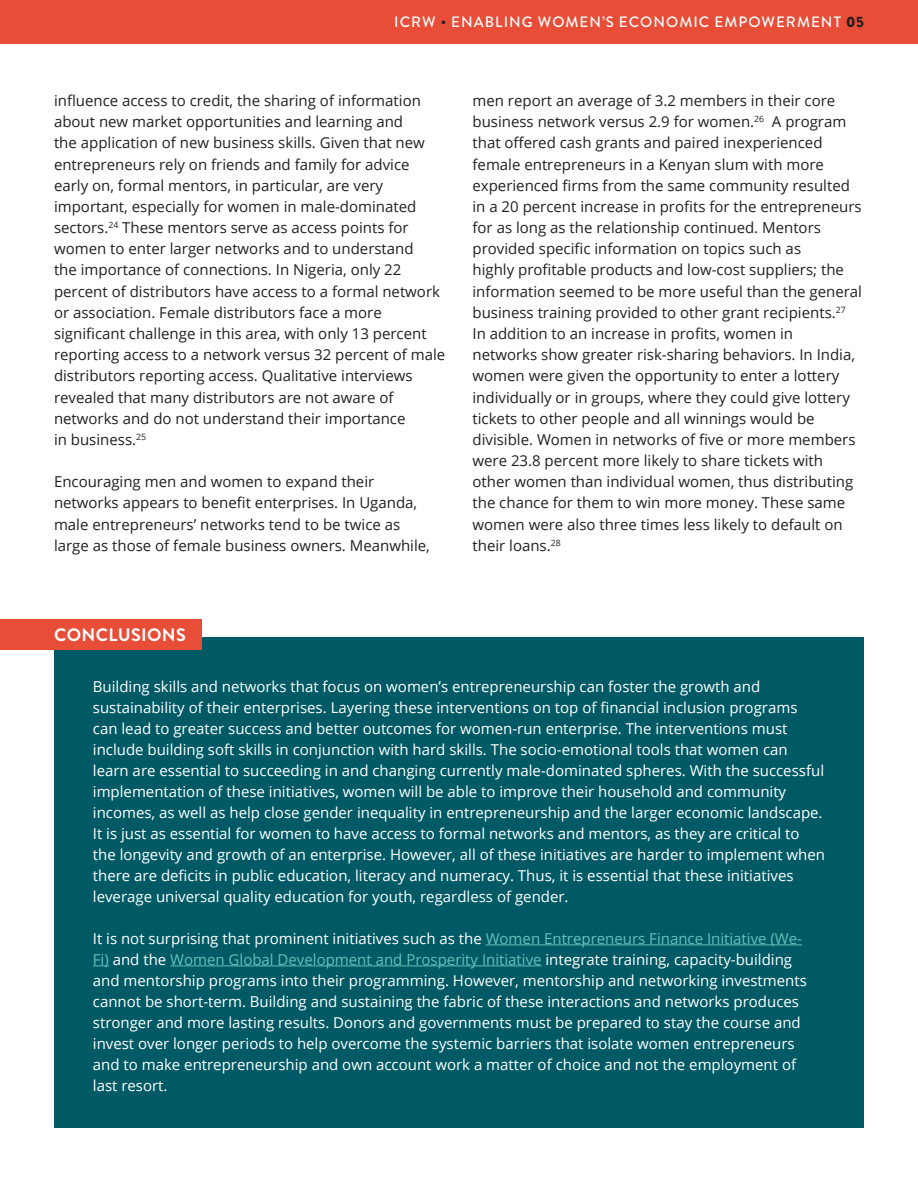
<style>
.page{position:relative;width:918px;height:1188px;background:#fff}
.page>*{position:absolute;margin:0;border:0;box-sizing:border-box;transform-origin:0 0}
.Paragraph_header_-_t{font:700 18px "Brandon Grotesque";letter-spacing:.02em;color:#fff}
.Body_-_black{font:15px/21.1px "Open Sans";color:#231f20}
.Body_-_black-2{font:15px/21px "Open Sans";color:#fff}
.t1{font:500 15px "Brandon Grotesque";letter-spacing:.07em;color:#fff}
.s1{color:#231f20}
.s2{font-weight:900;color:#231f20}
.s3{color:#65bfbc}
</style>
<div class="page">
<div style="left:54px;top:637px;width:810px;height:491px;background:#005a65"></div>
<div style="left:0;top:619px;width:202px;height:31px;background:#e84d37"></div>
<div style="left:0;top:0;width:918px;height:43px;background:#e84d37"></div>
<hr style="left:486px;top:945px;width:316px;height:1px;background:#65bfbc">
<svg style="left:93px;top:966px;width:16px;height:1px"></svg>
<hr style="left:170px;top:966px;width:372px;height:1px;background:#65bfbc">
<p class="t1" style="left:394px;top:12px;width:471px">ICRW <span class="s1">•</span> ENABLING WOMEN’S ECONOMIC EMPOWERMENT <span class="s2">05</span></p>
<p class="Body_-_black" style="left:54px;top:90px;width:393px">influence access to credit, the sharing of information about new market opportunities and learning and<br>the application of new business skills. Given that new entrepreneurs rely on friends and family for advice early on, formal mentors, in particular, are very important, especially for women in male-dominated sectors.<sup>24</sup> These mentors serve as access points for women to enter larger networks and to understand<br>the importance of connections. In Nigeria, only 22 percent of distributors have access to a formal network or association. Female distributors face a more significant challenge in this area, with only 13 percent reporting access to a network versus 32 percent of male distributors reporting access. Qualitative interviews revealed that many distributors are not aware of networks and do not understand their importance<br>in business.<sup>25</sup></p>
<p class="Body_-_black" style="left:54px;top:471px;width:377px">Encouraging men and women to expand their networks appears to benefit enterprises. In Uganda, male entrepreneurs’ networks tend to be twice as large as those of female business owners. Meanwhile,</p>
<p class="Body_-_black" style="left:472px;top:90px;width:391px">men report an average of 3.2 members in their core business network versus 2.9 for women.<sup>26</sup> A program that offered cash grants and paired inexperienced female entrepreneurs in a Kenyan slum with more experienced firms from the same community resulted in a 20 percent increase in profits for the entrepreneurs for as long as the relationship continued. Mentors provided specific information on topics such as<br>highly profitable products and low-cost suppliers; the information seemed to be more useful than the general business training provided to other grant recipients.<sup>27<br></sup>In addition to an increase in profits, women in<br>networks show greater risk-sharing behaviors. In India, women were given the opportunity to enter a lottery individually or in groups, where they could give lottery tickets to other people and all winnings would be divisible. Women in networks of five or more members were 23.8 percent more likely to share tickets with other women than individual women, thus distributing the chance for them to win more money. These same women were also three times less likely to default on their loans.<sup>28</sup></p>
<p class="Paragraph_header_-_t" style="left:54px;top:623px;width:133px">CONCLUSIONS</p>
<p class="Body_-_black-2" style="left:93px;top:675px;width:734px">Building skills and networks that focus on women’s entrepreneurship can foster the growth and sustainability of their enterprises. Layering these interventions on top of financial inclusion programs can lead to greater success and better outcomes for women-run enterprise. The interventions must include building soft skills in conjunction with hard skills. The socio-emotional tools that women can learn are essential to succeeding in and changing currently male-dominated spheres. With the successful implementation of these initiatives, women will be able to improve their household and community incomes, as well as help close gender inequality in entrepreneurship and the larger economic landscape.<br>It is just as essential for women to have access to formal networks and mentors, as they are critical to the longevity and growth of an enterprise. However, all of these initiatives are harder to implement when there are deficits in public education, literacy and numeracy. Thus, it is essential that these initiatives leverage universal quality education for youth, regardless of gender.</p>
<p class="Body_-_black-2" style="left:93px;top:927px;width:716px">It is not surprising that prominent initiatives such as the <span class="s3">Women Entrepreneurs Finance Initiative (We-Fi)</span> and the <span class="s3">Women Global Development and Prosperity Initiative</span> integrate training, capacity-building and mentorship programs into their programming. However, mentorship and networking investments cannot be short-term. Building and sustaining the fabric of these interactions and networks produces stronger and more lasting results. Donors and governments must be prepared to stay the course and invest over longer periods to help overcome the systemic barriers that isolate women entrepreneurs and to make entrepreneurship and own account work a matter of choice and not the employment of last resort.</p>
</div>
